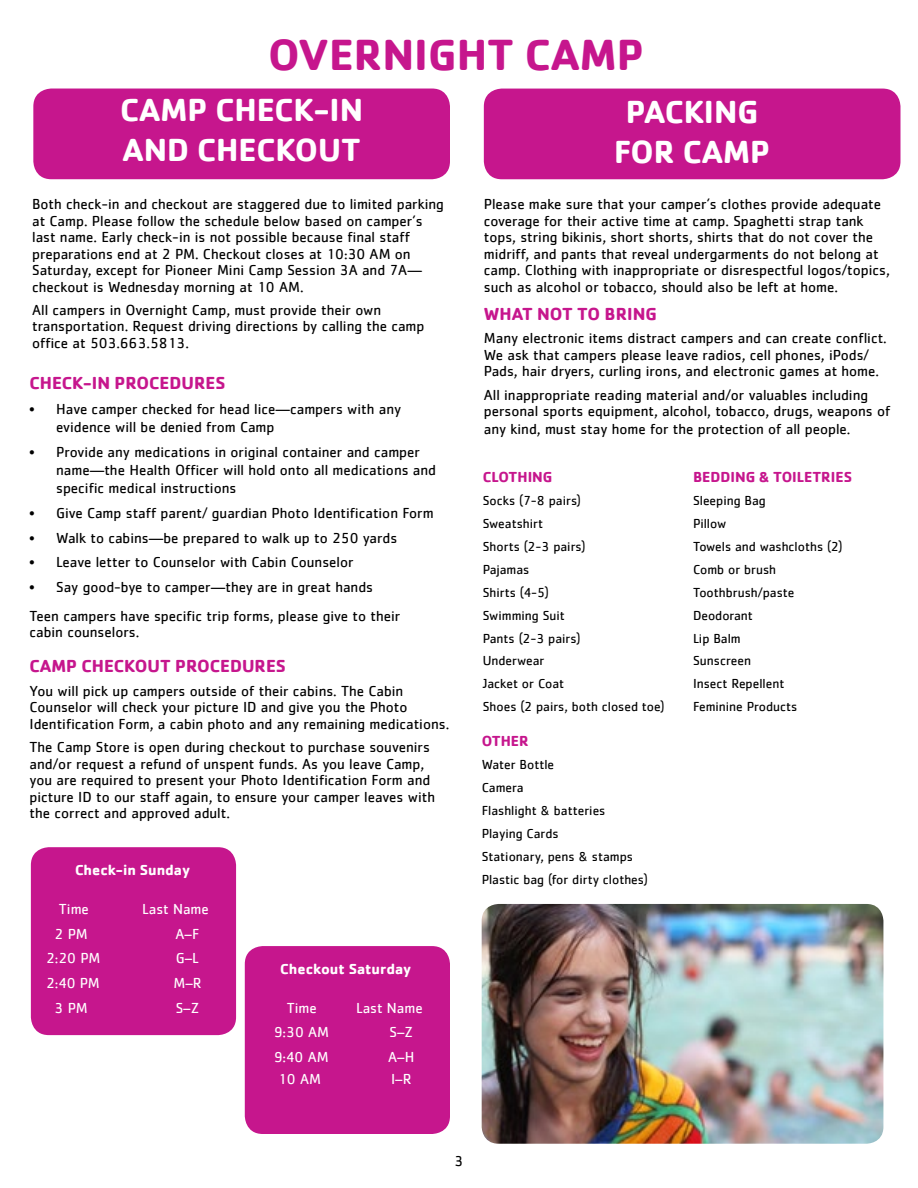
<style>
.page{position:relative;width:918px;height:1188px;background:#fff}
.page>*{position:absolute;margin:0;border:0;box-sizing:border-box;transform-origin:0 0}
.t1{font:700 45px "Cachet";color:#c6168d}
.t2{font:700 33px/39.6px "Cachet";color:#fff}
.t3{font:700 18px "Cachet";color:#c6168d}
.t4{font:15px/16.5px "Cachet";color:#000}
.t5{font:15px "Cachet";color:#fff}
.t6{font:700 15px "Cachet";color:#c6168d}
.t7{font:700 15px "Cachet";color:#fff}
.t8{font:13.5px/23px "Cachet";color:#000}
</style>
<div class="page">
<div style="left:245px;top:946px;width:205px;height:188px;background:#c6168d;border-radius:18px"></div>
<div style="left:33px;top:89px;width:417px;height:90px;background:#c6168d;border-radius:18px"></div>
<div style="left:31px;top:847px;width:205px;height:188px;background:#c6168d;border-radius:18px"></div>
<div style="left:484px;top:89px;width:416px;height:90px;background:#c6168d;border-radius:18px"></div>
<img style="left:482px;top:904px;width:401px;height:240px">
<h1 class="t1" style="left:268px;top:25px;width:377px">OVERNIGHT CAMP</h1>
<h2 class="t2" style="left:120px;top:89px;width:245px">CAMP CHECK-IN<br>AND CHECKOUT</h2>
<p class="t4" style="left:32px;top:196px;width:413px">Both check-in and checkout are staggered due to limited parking at Camp. Please follow the schedule below based on camper’s last name. Early check-in is not possible because final staff preparations end at 2 PM. Checkout closes at 10:30 AM on Saturday, except for Pioneer Mini Camp Session 3A and 7A— checkout is Wednesday morning at 10 AM.</p>
<p class="t4" style="left:32px;top:301px;width:394px">All campers in Overnight Camp, must provide their own transportation. Request driving directions by calling the camp office at 503.663.5813.</p>
<p class="t3" style="left:30px;top:371px;width:197px">CHECK-IN PROCEDURES</p>
<p class="t4" style="left:56px;top:400px;width:347px;line-height:18px;text-indent:-27px">• Have camper checked for head lice—campers with any evidence will be denied from Camp</p>
<p class="t4" style="left:56px;top:443px;width:381px;line-height:18px;text-indent:-27px">• Provide any medications in original container and camper name—the Health Officer will hold onto all medications and specific medical instructions</p>
<p class="t4" style="left:29px;top:504px;width:406px">• Give Camp staff parent/ guardian Photo Identification Form</p>
<p class="t4" style="left:29px;top:529px;width:370px">• Walk to cabins—be prepared to walk up to 250 yards</p>
<p class="t4" style="left:29px;top:554px;width:326px">• Leave letter to Counselor with Cabin Counselor</p>
<p class="t4" style="left:29px;top:579px;width:345px">• Say good-bye to camper—they are in great hands</p>
<p class="t4" style="left:30px;top:607px;width:372px">Teen campers have specific trip forms, please give to their cabin counselors.</p>
<p class="t3" style="left:30px;top:654px;width:258px">CAMP CHECKOUT PROCEDURES</p>
<p class="t4" style="left:30px;top:682px;width:421px">You will pick up campers outside of their cabins. The Cabin<br>Counselor will check your picture ID and give you the Photo<br>Identification Form, a cabin photo and any remaining medications.</p>
<p class="t4" style="left:30px;top:738px;width:407px">The Camp Store is open during checkout to purchase souvenirs and/or request a refund of unspent funds. As you leave Camp, you are required to present your Photo Identification Form and picture ID to our staff again, to ensure your camper leaves with the correct and approved adult.</p>
<p class="t7" style="left:75px;top:860px;width:117px">Check-in Sunday</p>
<p class="t5" style="left:59px;top:900px;width:32px">Time</p>
<p class="t5" style="left:142px;top:900px;width:68px">Last Name</p>
<p class="t5" style="left:55px;top:925px;width:35px">2 PM</p>
<p class="t5" style="left:176px;top:925px;width:25px">A–F</p>
<p class="t5" style="left:46px;top:950px;width:56px">2:20 PM</p>
<p class="t5" style="left:176px;top:950px;width:24px">G–L</p>
<p class="t5" style="left:46px;top:974px;width:55px">2:40 PM</p>
<p class="t5" style="left:173px;top:974px;width:30px">M–R</p>
<p class="t5" style="left:55px;top:999px;width:35px">3 PM</p>
<p class="t5" style="left:176px;top:999px;width:25px">S–Z</p>
<p class="t7" style="left:280px;top:960px;width:133px">Checkout Saturday</p>
<p class="t5" style="left:287px;top:999px;width:32px">Time</p>
<p class="t5" style="left:356px;top:999px;width:68px">Last Name</p>
<p class="t5" style="left:274px;top:1024px;width:57px">9:30 AM</p>
<p class="t5" style="left:389px;top:1024px;width:25px">S–Z</p>
<p class="t5" style="left:274px;top:1048px;width:56px">9:40 AM</p>
<p class="t5" style="left:388px;top:1048px;width:28px">A–H</p>
<p class="t5" style="left:278px;top:1070px;width:44px">10 AM</p>
<p class="t5" style="left:391px;top:1070px;width:22px">I–R</p>
<h2 class="t2" style="left:614px;top:91px;width:157px;text-align:center">PACKING<br>FOR CAMP</h2>
<p class="t4" style="left:484px;top:196px;width:408px">Please make sure that your camper’s clothes provide adequate coverage for their active time at camp. Spaghetti strap tank tops, string bikinis, short shorts, shirts that do not cover the midriff, and pants that reveal undergarments do not belong at camp. Clothing with inappropriate or disrespectful logos/topics, such as alcohol or tobacco, should also be left at home.</p>
<p class="t3" style="left:484px;top:302px;width:175px">WHAT NOT TO BRING</p>
<p class="t4" style="left:484px;top:330px;width:405px">Many electronic items distract campers and can create conflict.<br>We ask that campers please leave radios, cell phones, iPods/<br>Pads, hair dryers, curling irons, and electronic games at home.</p>
<p class="t4" style="left:484px;top:386px;width:408px">All inappropriate reading material and/or valuables including personal sports equipment, alcohol, tobacco, drugs, weapons of</p>
<p class="t4" style="left:484px;top:420px;width:368px">any kind, must stay home for the protection of all people.</p>
<p class="t6" style="left:483px;top:467px;width:71px">CLOTHING</p>
<p class="t8" style="left:483px;top:489px;width:183px">Socks (7-8 pairs)<br>Sweatshirt<br>Shorts (2-3 pairs)<br>Pajamas<br>Shirts (4-5)<br>Swimming Suit<br>Pants (2-3 pairs)<br>Underwear<br>Jacket or Coat<br>Shoes (2 pairs, both closed toe)</p>
<p class="t6" style="left:693px;top:467px;width:161px">BEDDING &amp; TOILETRIES</p>
<p class="t8" style="left:693px;top:489px;width:151px">Sleeping Bag<br>Pillow<br>Towels and washcloths (2)<br>Comb or brush<br>Toothbrush/paste<br>Deodorant<br>Lip Balm<br>Sunscreen<br>Insect Repellent<br>Feminine Products</p>
<p class="t6" style="left:482px;top:731px;width:49px">OTHER</p>
<p class="t8" style="left:482px;top:753px;width:168px">Water Bottle<br>Camera<br>Flashlight &amp; batteries<br>Playing Cards<br>Stationary, pens &amp; stamps<br>Plastic bag (for dirty clothes)</p>
<p class="t4" style="left:455px;top:1153px;width:10px">3</p>
</div>
